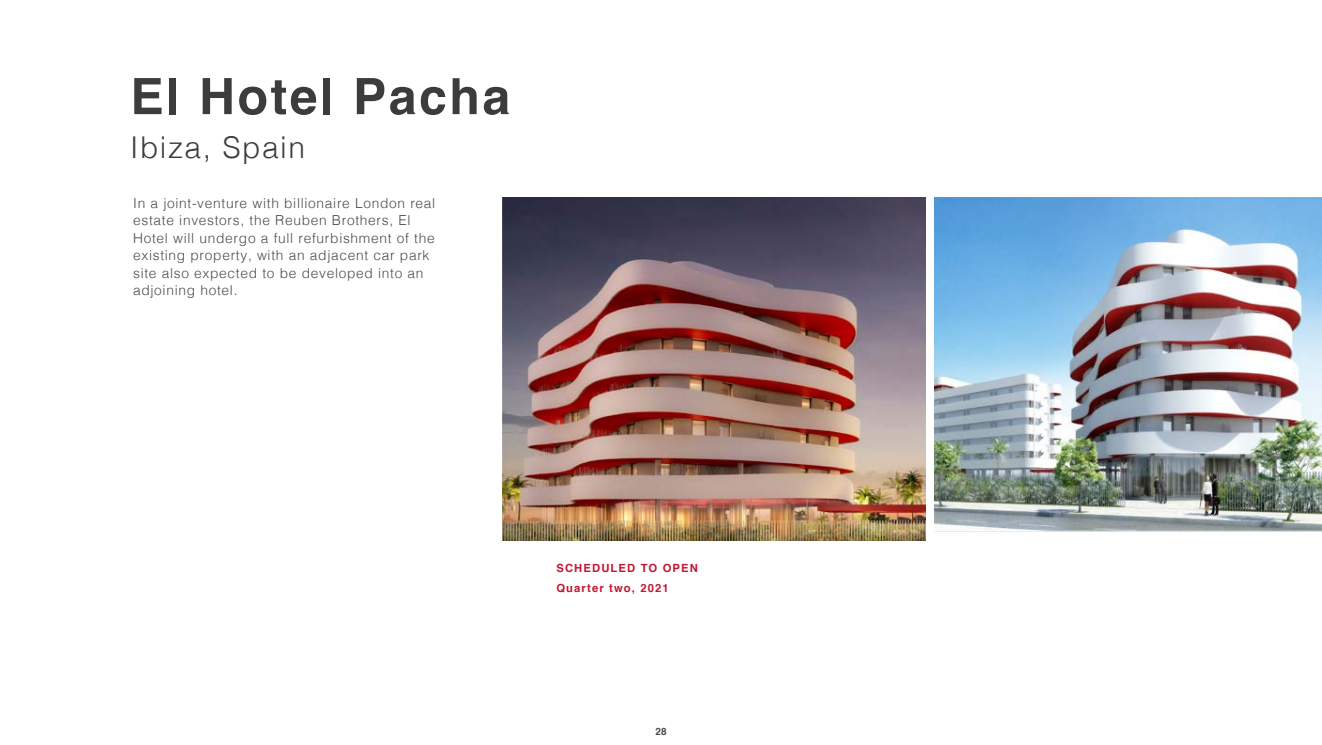
<style>
.page{position:relative;width:1322px;height:745px;background:#fff}
.page>*{position:absolute;margin:0;border:0;box-sizing:border-box;transform-origin:0 0}
.t1{font:700 50px "Helvetica";letter-spacing:.05em;color:#3c3c3b}
.t2{font:300 30px "Helvetica";letter-spacing:.05em;color:#3c3c3b}
.t3{font:300 13.75px/17.5px "Helvetica";letter-spacing:.05em;color:#4a4a49}
.t4{font:700 11.25px/20px "Helvetica";letter-spacing:.1em;color:#c21632}
.t5{font:700 10px "Helvetica";color:#4a4a49}
</style>
<div class="page">
<img style="left:934px;top:198px;width:388px;height:334px">
<img style="left:503px;top:198px;width:422px;height:341px">
<h1 class="t1" style="left:130px;top:56px;width:381px">El Hotel Pacha</h1>
<h2 class="t2" style="left:130px;top:122px;width:176px">Ibiza, Spain</h2>
<p class="t3" style="left:133px;top:193px;width:304px">In a joint-venture with billionaire London real estate investors, the Reuben Brothers, El Hotel will undergo a full refurbishment of the existing property, with an adjacent car park site also expected to be developed into an adjoining hotel.</p>
<p class="t4" style="left:556px;top:557px;width:143px">SCHEDULED TO OPEN<br>Quarter two, 2021</p>
<p class="t5" style="left:655px;top:722px;width:13px">28</p>
</div>
